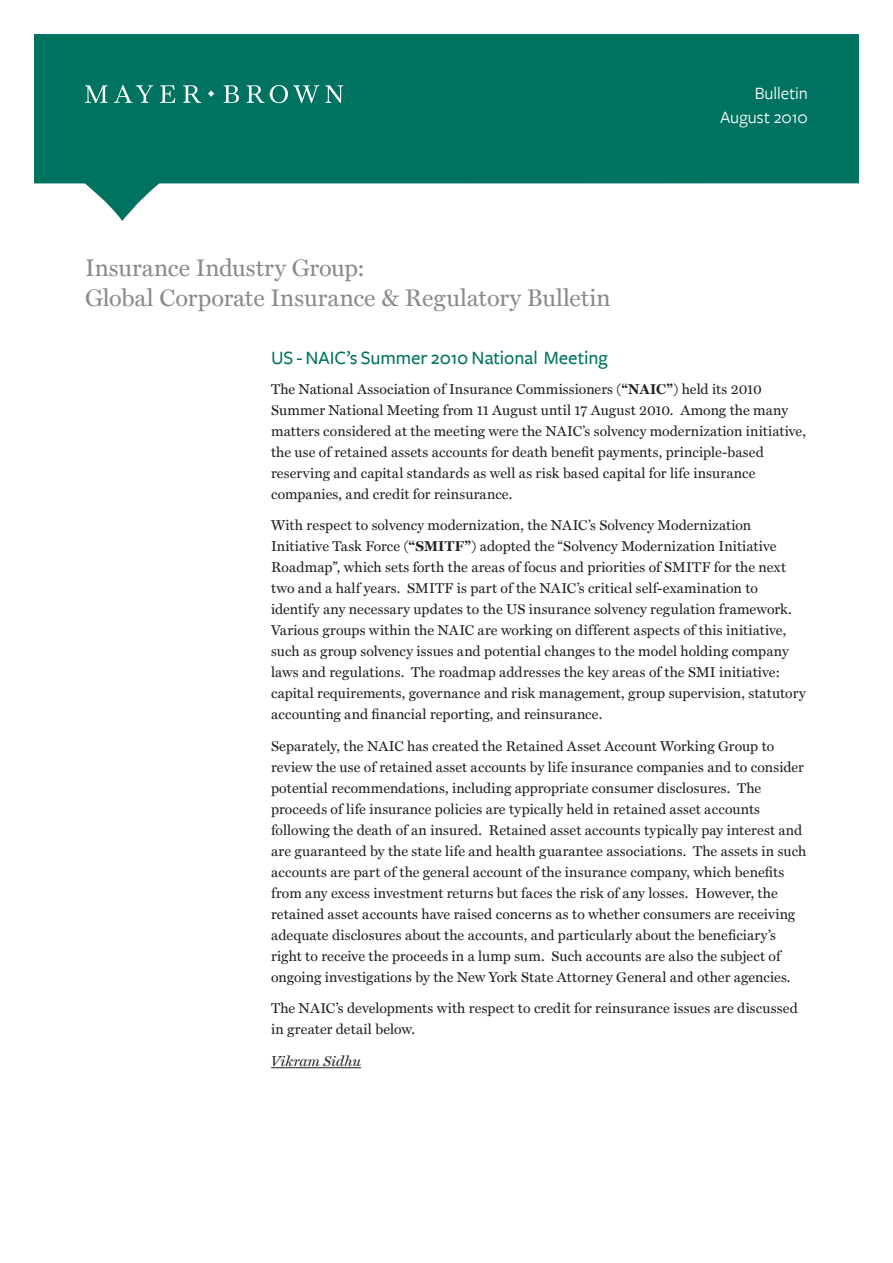
<style>
.page{position:relative;width:893px;height:1263px;background:#fff}
.page>*{position:absolute;margin:0;border:0;box-sizing:border-box;transform-origin:0 0}
.Head{font:24px/30px "Miller Text";color:#888c8f}
.Headings_L1_Subhead{font:500 19.5px "Freight Sans";letter-spacing:-.005em;color:#007360}
.Date{font:18px "Freight Sans";letter-spacing:-.005em;color:#fff}
.Document_name{font:18px "Freight Sans";letter-spacing:-.005em;color:#fff}
.Body_copy{font:14.25px/21px "Miller Text";letter-spacing:.01em;color:#231f20}
.Body_copy_italic{font:italic 14.25px "Miller Text";letter-spacing:.01em;color:#231f20}
.s1{font-weight:700}
</style>
<div class="page">
<svg style="left:34px;top:34px;width:825px;height:187px;fill:#007360"></svg>
<svg style="left:85px;top:85px;width:258px;height:18px;background:#389182"></svg>
<hr style="left:271px;top:1067px;width:90px;height:1px;background:#231f20">
<p class="Head" style="left:85px;top:253px;width:527px">Insurance Industry Group:<br>Global Corporate Insurance &amp; Regulatory Bulletin</p>
<p class="Document_name" style="left:755px;top:84px;width:55px">Bulletin</p>
<p class="Date" style="left:720px;top:108px;width:89px">August 2010</p>
<p class="Headings_L1_Subhead" style="left:271px;top:347px;width:338px">US - NAIC’s Summer 2010 National Meeting</p>
<p class="Body_copy" style="left:271px;top:378px;width:536px">The National Association of Insurance Commissioners (<span class="s1">“NAIC”</span>) held its 2010<br>Summer National Meeting from 11 August until 17 August 2010. Among the many matters considered at the meeting were the NAIC’s solvency modernization initiative, the use of retained assets accounts for death benefit payments, principle-based reserving and capital standards as well as risk based capital for life insurance companies, and credit for reinsurance.</p>
<p class="Body_copy" style="left:271px;top:515px;width:536px">With respect to solvency modernization, the NAIC’s Solvency Modernization Initiative Task Force (<span class="s1">“SMITF”</span>) adopted the “Solvency Modernization Initiative Roadmap”, which sets forth the areas of focus and priorities of SMITF for the next two and a half years. SMITF is part of the NAIC’s critical self-examination to identify any necessary updates to the US insurance solvency regulation framework.<br>Various groups within the NAIC are working on different aspects of this initiative, such as group solvency issues and potential changes to the model holding company laws and regulations. The roadmap addresses the key areas of the SMI initiative: capital requirements, governance and risk management, group supervision, statutory accounting and financial reporting, and reinsurance.</p>
<p class="Body_copy" style="left:271px;top:735px;width:537px">Separately, the NAIC has created the Retained Asset Account Working Group to review the use of retained asset accounts by life insurance companies and to consider potential recommendations, including appropriate consumer disclosures. The proceeds of life insurance policies are typically held in retained asset accounts following the death of an insured. Retained asset accounts typically pay interest and are guaranteed by the state life and health guarantee associations. The assets in such accounts are part of the general account of the insurance company, which benefits from any excess investment returns but faces the risk of any losses. However, the retained asset accounts have raised concerns as to whether consumers are receiving adequate disclosures about the accounts, and particularly about the beneficiary’s right to receive the proceeds in a lump sum. Such accounts are also the subject of ongoing investigations by the New York State Attorney General and other agencies.</p>
<p class="Body_copy" style="left:271px;top:998px;width:528px">The NAIC’s developments with respect to credit for reinsurance issues are discussed in greater detail below.</p>
<p class="Body_copy_italic" style="left:271px;top:1052px;width:91px">Vikram Sidhu</p>
</div>
